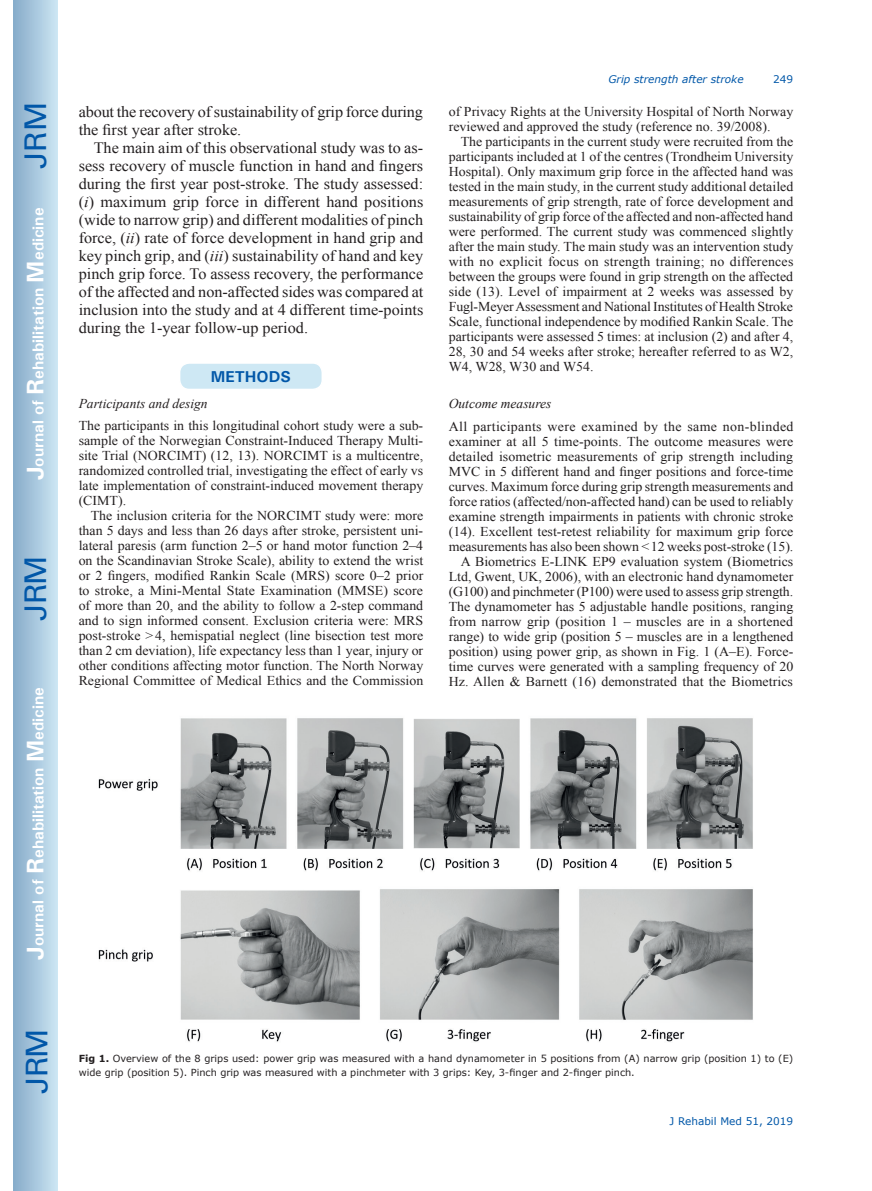
<style>
.page{position:relative;width:872px;height:1191px;background:#fff}
.page>*{position:absolute;margin:0;border:0;box-sizing:border-box;transform-origin:0 0}
.t1{font:30px "Univers";letter-spacing:-.03em;color:#0157a8}
.t2{font:15.75px/18px "Times New Roman";color:#231f20}
.t3{font:700 15.75px "Univers";color:#fff}
.t4{font:700 15.75px "Univers";color:#0157a8}
.t5{font:13.5px/15px "Times New Roman";color:#231f20;text-align:justify}
.t6{font:italic 13.5px "Times New Roman";color:#231f20}
.t7{font:italic 10.5px "Verdana";color:#0157a8}
.t8{font:10.5px "Verdana";color:#0157a8}
.t9{font:9.75px/13.5px "Verdana";color:#231f20}
.s1{font-size:24px}
.s2{font-style:italic}
.s3{font-weight:700}
</style>
<div class="page">
<div style="left:14px;top:0;width:43px;height:1191px;background:linear-gradient(to right,#88acca,#cbe5f2)"></div>
<div style="left:180px;top:363px;width:142px;height:26px;background:#cee8f4;border-radius:10px"></div>
<div style="left:179px;top:362px;width:144px;height:28px;border:2px solid #fff;border-radius:10px"></div>
<img style="left:98px;top:718px;width:655px;height:324px">
<h1 class="t1" style="left:18px;top:169px;width:68px;rotate:-90deg">JRM</h1>
<p class="t3" style="left:28px;top:480px;width:274px;rotate:-90deg"><span class="s1">J</span>ournal of <span class="s1">R</span>ehabilitation <span class="s1">M</span>edicine</p>
<h1 class="t1" style="left:18px;top:620px;width:67px;rotate:-90deg">JRM</h1>
<p class="t3" style="left:28px;top:959px;width:274px;rotate:-90deg"><span class="s1">J</span>ournal of <span class="s1">R</span>ehabilitation <span class="s1">M</span>edicine</p>
<h1 class="t1" style="left:19px;top:1093px;width:67px;rotate:-90deg">JRM</h1>
<p class="t2" style="left:79px;top:103px;width:346px">about the recovery of sustainability of grip force during the first year after stroke.</p>
<p class="t2" style="left:79px;top:139px;width:346px;text-align:justify;text-indent:15px">The main aim of this observational study was to as&shy;sess recovery of muscle function in hand and fingers during the first year post-stroke. The study assessed: (<span class="s2">i</span>) maximum grip force in different hand positions (wide to narrow grip) and different modalities of pinch force, (<span class="s2">ii</span>) rate of force development in hand grip and key pinch grip, and (<span class="s2">iii</span>) sustainability of hand and key pinch grip force. To assess recovery, the performance of the affected and non-affected sides was compared at inclusion into the study and at 4 different time-points during the 1-year follow-up period.</p>
<p class="t4" style="left:211px;top:367px;width:82px">METHODS</p>
<p class="t6" style="left:79px;top:394px;width:131px">Participants and design</p>
<p class="t5" style="left:79px;top:418px;width:346px">The participants in this longitudinal cohort study were a sub&shy;sample of the Norwegian Constraint-Induced Therapy Multi&shy;site Trial (NORCIMT) (12, 13). NORCIMT is a multicentre, randomized controlled trial, investigating the effect of early vs late implementation of constraint-induced movement therapy (CIMT).</p>
<p class="t5" style="left:79px;top:508px;width:346px;text-indent:12px">The inclusion criteria for the NORCIMT study were: more than 5 days and less than 26 days after stroke, persistent uni&shy;lateral paresis (arm function 2–5 or hand motor function 2–4 on the Scandinavian Stroke Scale), ability to extend the wrist or 2 fingers, modified Rankin Scale (MRS) score 0–2 prior to stroke, a Mini-Mental State Examination (MMSE) score of more than 20, and the ability to follow a 2-step command and to sign informed consent. Exclusion criteria were: MRS post-stroke &gt;4, hemispatial neglect (line bisection test more than 2 cm deviation), life expectancy less than 1 year, injury or other conditions affecting motor function. The North Norway Regional Committee of Medical Ethics and the Commission</p>
<p class="t7" style="left:608px;top:72px;width:137px">Grip strength after stroke</p>
<p class="t8" style="left:773px;top:72px;width:22px">249</p>
<p class="t5" style="left:449px;top:103px;width:346px">of Privacy Rights at the University Hospital of North Norway reviewed and approved the study (reference no. 39/2008).</p>
<p class="t5" style="left:449px;top:133px;width:346px;text-indent:12px">The participants in the current study were recruited from the participants included at 1 of the centres (Trondheim University Hospital). Only maximum grip force in the affected hand was tested in the main study, in the current study additional detailed measurements of grip strength, rate of force development and sustainability of grip force of the affected and non-affected hand were performed. The current study was commenced slightly after the main study. The main study was an intervention study with no explicit focus on strength training; no differences between the groups were found in grip strength on the affected side (13). Level of impairment at 2 weeks was assessed by Fugl-Meyer Assessment and National Institutes of Health Stroke Scale, functional independence by modified Rankin Scale. The participants were assessed 5 times: at inclusion (2) and after 4, 28, 30 and 54 weeks after stroke; hereafter referred to as W2, W4, W28, W30 and W54.</p>
<p class="t6" style="left:449px;top:394px;width:104px">Outcome measures</p>
<p class="t5" style="left:449px;top:418px;width:346px;text-align:right">All participants were examined by the same non-blinded examiner at all 5 time-points. The outcome measures were detailed isometric measurements of grip strength including MVC in 5 different hand and finger positions and force-time curves. Maximum force during grip strength measurements and force ratios (affected/non-affected hand) can be used to reliably examine strength impairments in patients with chronic stroke (14). Excellent test-retest reliability for maximum grip force measurements has also been shown &lt;12 weeks post-stroke (15).<br>A Biometrics E-LINK EP9 evaluation system (Biometrics Ltd, Gwent, UK, 2006), with an electronic hand dynamometer (G100) and pinchmeter (P100) were used to assess grip strength.<br>The dynamometer has 5 adjustable handle positions, ranging from narrow grip (position 1 – muscles are in a shortened range) to wide grip (position 5 – muscles are in a lengthened position) using power grip, as shown in Fig. 1 (A–E). Force&shy;time curves were generated with a sampling frequency of 20<br>Hz. Allen &amp; Barnett (16) demonstrated that the Biometrics</p>
<p class="t9" style="left:79px;top:1051px;width:716px"><span class="s3">Fig 1.</span> Overview of the 8 grips used: power grip was measured with a hand dynamometer in 5 positions from (A) narrow grip (position 1) to (E) wide grip (position 5). Pinch grip was measured with a pinchmeter with 3 grips: Key, 3-finger and 2-finger pinch.</p>
<p class="t8" style="left:669px;top:1114px;width:125px">J Rehabil Med 51, 2019</p>
</div>
